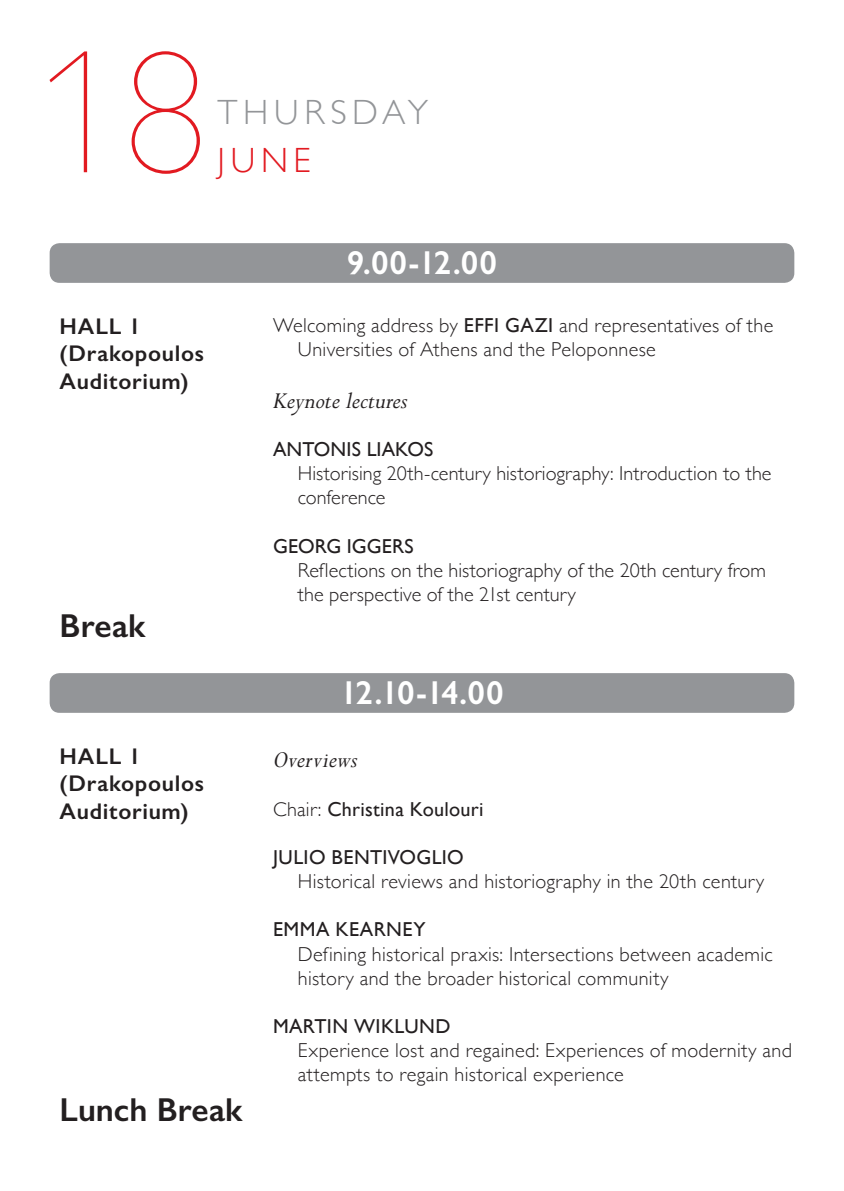
<style>
.page{position:relative;width:844px;height:1191px;background:#fff}
.page>*{position:absolute;margin:0;border:0;box-sizing:border-box;transform-origin:0 0}
.t1{font:100 175px "Gill Sans Hel";color:#e21a21}
.t2{font:300 35px "Gill Sans";letter-spacing:.155em;color:#939598}
.t3{font:300 35px "Gill Sans";color:#e21a21}
.t4{font:600 33.25px "Gill Sans";letter-spacing:-.045em;color:#fff}
.t5{font:600 33.25px "Gill Sans";color:#231f20}
.t6{font:italic 26.25px "Perpetua Hel";letter-spacing:.005em;color:#231f20}
.t7{font:600 22.75px/27.3px "Gill Sans";letter-spacing:.03em;color:#231f20}
.t8{font:300 20.12px/24.2px "Gill Sans";letter-spacing:.015em;color:#231f20}
.t9{font:20.12px "Gill Sans";letter-spacing:.015em;color:#231f20}
.s1{font-weight:400}
.s2{font-weight:300}
</style>
<div class="page">
<div style="left:50px;top:243px;width:744px;height:40px;background:#939598;border-radius:10px"></div>
<div style="left:50px;top:673px;width:744px;height:40px;background:#939598;border-radius:10px"></div>
<h1 class="t1" style="left:36px;top:7px;width:173px">18</h1>
<h2 class="t2" style="left:217px;top:85px;width:212px">THURSDAY</h2>
<h2 class="t3" style="left:217px;top:133px;width:95px">JUNE</h2>
<h3 class="t4" style="left:346px;top:243px;width:152px">9.00-12.00</h3>
<p class="t7" style="left:60px;top:312px;width:146px">HALL 1 (Drakopoulos<br>Auditorium)</p>
<p class="t8" style="left:298px;top:312px;width:477px;text-indent:-25px">Welcoming address by <span class="s1">EFFI GAZI</span> and representatives of the<br>Universities of Athens and the Peloponnese</p>
<h3 class="t6" style="left:273px;top:387px;width:136px">Keynote lectures</h3>
<p class="t9" style="left:273px;top:437px;width:162px">ANTONIS LIAKOS</p>
<p class="t8" style="left:298px;top:461px;width:475px">Historising 20th-century historiography: Introduction to the conference</p>
<p class="t9" style="left:273px;top:534px;width:142px">GEORG IGGERS</p>
<p class="t8" style="left:298px;top:557px;width:469px">Reflections on the historiography of the 20th century from the perspective of the 21st century</p>
<h3 class="t5" style="left:60px;top:605px;width:87px">Break</h3>
<p class="t7" style="left:60px;top:742px;width:146px">HALL 1 (Drakopoulos<br>Auditorium)</p>
<h3 class="t5" style="left:60px;top:1089px;width:184px">Lunch Break</h3>
<h3 class="t4" style="left:340px;top:673px;width:165px">12.10-14.00</h3>
<h3 class="t6" style="left:273px;top:746px;width:86px">Overviews</h3>
<p class="t9" style="left:273px;top:797px;width:212px"><span class="s2">Chair:</span> Christina Koulouri</p>
<p class="t9" style="left:273px;top:845px;width:192px">JULIO BENTIVOGLIO</p>
<p class="t8" style="left:298px;top:868px;width:467px">Historical reviews and historiography in the 20th century</p>
<p class="t9" style="left:273px;top:917px;width:154px">EMMA KEARNEY</p>
<p class="t8" style="left:298px;top:941px;width:476px">Defining historical praxis: Intersections between academic history and the broader historical community</p>
<p class="t9" style="left:273px;top:1014px;width:179px">MARTIN WIKLUND</p>
<p class="t8" style="left:298px;top:1037px;width:495px">Experience lost and regained: Experiences of modernity and attempts to regain historical experience</p>
</div>
